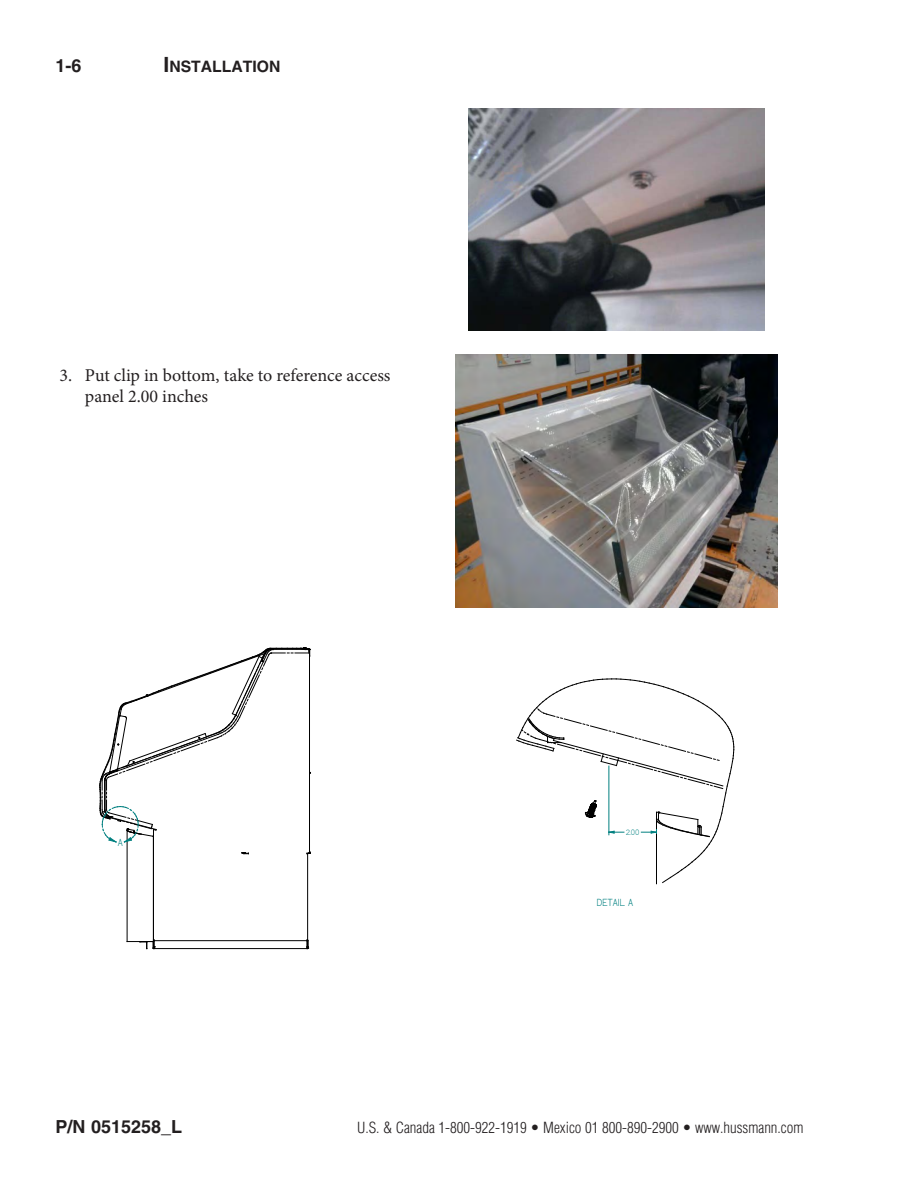
<style>
.page{position:relative;width:918px;height:1188px;background:#fff}
.page>*{position:absolute;margin:0;border:0;box-sizing:border-box;transform-origin:0 0}
.t1{font:18px/21.6px "Minion Pro";letter-spacing:-.005em;color:#231f20}
.t2{font:700 18px "Helvetica LT Std";color:#231f20}
.t3{font:700 15.75px "Helvetica LT Std";color:#231f20}
.t4{font:300 condensed 15px "Helvetica LT Std";color:#231f20}
.t5{font:11.7px "Solid Edge ANSI";letter-spacing:-.005em;color:#008080}
.t6{font:8.85px "Solid Edge ANSI";color:#008080}
.s1{font-size:21px}
</style>
<div class="page">
<hr style="left:127px;top:830px;width:1px;height:112px;background:#000">
<hr style="left:154px;top:940px;width:153px;height:1px;background:#000">
<hr style="left:154px;top:948px;width:153px;height:1px;background:#000">
<hr style="left:307px;top:854px;width:1px;height:86px;background:#000">
<hr style="left:153px;top:830px;width:1px;height:110px;background:#000">
<svg style="left:127px;top:940px;width:28px;height:9px"></svg>
<svg style="left:307px;top:940px;width:2px;height:9px"></svg>
<svg style="left:241px;top:852px;width:8px;height:3px"></svg>
<hr style="left:309px;top:650px;width:1px;height:203px;background:#000">
<svg style="left:99px;top:647px;width:212px;height:196px"></svg>
<hr style="left:656px;top:819px;width:1px;height:65px;background:#000">
<svg style="left:516px;top:679px;width:218px;height:204px"></svg>
<img style="left:468px;top:108px;width:297px;height:223px">
<img style="left:455px;top:354px;width:322px;height:254px">
<p class="t2" style="left:56px;top:55px;width:28px">1-6</p>
<p class="t3" style="left:164px;top:57px;width:118px"><span class="s1">I</span>NSTALLATION</p>
<p class="t1" style="left:85px;top:364px;width:307px;text-indent:-26px">3. Put clip in bottom, take to reference access panel 2.00 inches</p>
<p class="t5" style="left:118px;top:836px;width:7px">A</p>
<p class="t6" style="left:626px;top:827px;width:15px">2.00</p>
<p class="t5" style="left:597px;top:896px;width:38px">DETAIL A</p>
<p class="t2" style="left:56px;top:1115px;width:128px">P/N 0515258_L</p>
<p class="t4" style="left:357px;top:1118px;width:448px">U.S. &amp; Canada 1-800-922-1919 • Mexico 01 800-890-2900 • www.hussmann.com</p>
</div>
